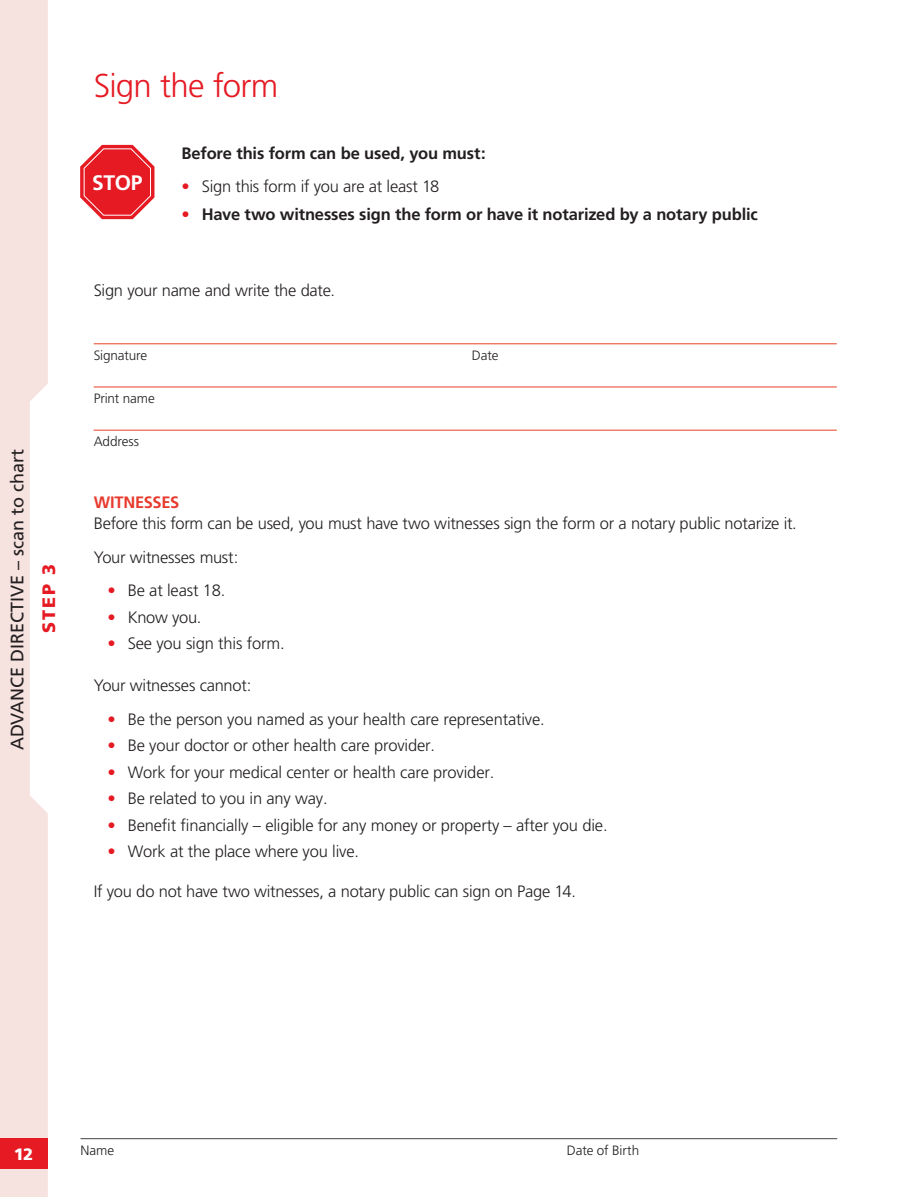
<style>
.page{position:relative;width:917px;height:1197px;background:#fff}
.page>*{position:absolute;margin:0;border:0;box-sizing:border-box;transform-origin:0 0}
.Step3_-_SectionHed{font:300 33px "Frutiger";letter-spacing:-.025em;color:#e51a23}
.t1{font:700 21px "Frutiger";color:#fff}
.TOC_title{font:18px "Frutiger";letter-spacing:-.005em;color:#231f20}
.t2{font:900 18px "Frutiger";color:#e51a23}
.Body1{font:300 16.5px "Frutiger";letter-spacing:-.01em;color:#231f20}
.Body1-2{font:700 16.5px "Frutiger";letter-spacing:-.01em;color:#231f20}
.Subhed{font:700 16.5px "Frutiger";letter-spacing:-.015em;color:#e73b2e}
.t3{font:900 16.5px "Frutiger";color:#fff}
.Body_-_form_lines_ab{font:300 13.5px "Frutiger";letter-spacing:-.01em;color:#231f20}
.Name-DOB_Box{font:300 13.5px "Frutiger";letter-spacing:-.01em;color:#231f20}
.s1{color:#e51a23}
.s2{font-weight:300;color:#e51a23}
.s3{font-family:"Frutiger LT Std"}
</style>
<div class="page">
<div style="left:0;top:0;width:48px;height:1197px;background:#f6e2df"></div>
<div style="left:30px;top:384px;width:18px;height:429px;background:#fff"></div>
<div style="left:0;top:1138px;width:48px;height:31px;background:#e51a23"></div>
<hr style="left:94px;top:343px;width:742px;height:1px;background:#e9563d">
<hr style="left:94px;top:386px;width:742px;height:2px;background:#e9563d">
<hr style="left:94px;top:430px;width:742px;height:1px;background:#e9563d">
<svg style="left:80px;top:145px;width:74px;height:74px"></svg>
<hr style="left:80px;top:1138px;width:756px;height:1px;background:#57585a">
<p class="TOC_title" style="left:7px;top:750px;width:303px;rotate:-90deg">ADVANCE DIRECTIVE – scan to chart</p>
<p class="t2" style="left:38px;top:633px;width:70px;rotate:-90deg">STEP 3</p>
<p class="Step3_-_SectionHed" style="left:94px;top:67px;width:186px">Sign the form</p>
<p class="t1" style="left:92px;top:170px;width:52px">STOP</p>
<p class="Body1-2" style="left:181px;top:144px;width:306px">Before this form can be used, you must:</p>
<p class="Body1" style="left:181px;top:177px;width:259px"><span class="s1">•</span> Sign this form if you are at least 18</p>
<p class="Body1-2" style="left:181px;top:205px;width:577px"><span class="s2">•</span> Have two witnesses sign the form or have it notarized by a notary public</p>
<p class="Body1" style="left:94px;top:281px;width:243px">Sign your name and write the date.</p>
<p class="Body_-_form_lines_ab" style="left:94px;top:348px;width:55px">Signature</p>
<p class="Body_-_form_lines_ab" style="left:472px;top:348px;width:28px">Date</p>
<p class="Body_-_form_lines_ab" style="left:94px;top:391px;width:63px">Print name</p>
<p class="Body_-_form_lines_ab" style="left:94px;top:434px;width:47px">Address</p>
<p class="Subhed" style="left:94px;top:492px;width:87px">WITNESSES</p>
<p class="Body1" style="left:94px;top:514px;width:704px">Before this form can be used, you must have two witnesses sign the form or a notary public notarize it.</p>
<p class="Body1" style="left:94px;top:548px;width:146px">Your witnesses must:</p>
<p class="Body1" style="left:107px;top:581px;width:119px"><span class="s1">•</span> Be at least 18<span class="s3">.</span></p>
<p class="Body1" style="left:107px;top:608px;width:95px"><span class="s1">•</span> Know you<span class="s3">.</span></p>
<p class="Body1" style="left:107px;top:634px;width:179px"><span class="s1">•</span> See you sign this form<span class="s3">.</span></p>
<p class="Body1" style="left:94px;top:676px;width:159px">Your witnesses cannot:</p>
<p class="Body1" style="left:107px;top:710px;width:438px"><span class="s1">•</span> Be the person you named as your health care representative<span class="s3">.</span></p>
<p class="Body1" style="left:107px;top:736px;width:329px"><span class="s1">•</span> Be your doctor or other health care provider<span class="s3">.</span></p>
<p class="Body1" style="left:107px;top:763px;width:388px"><span class="s1">•</span> Work for your medical center or health care provider<span class="s3">.</span></p>
<p class="Body1" style="left:107px;top:789px;width:222px"><span class="s1">•</span> Be related to you in any way<span class="s3">.</span></p>
<p class="Body1" style="left:107px;top:816px;width:501px"><span class="s1">•</span> Benefit financially – eligible for any money or property – after you die<span class="s3">.</span></p>
<p class="Body1" style="left:107px;top:842px;width:253px"><span class="s1">•</span> Work at the place where you live<span class="s3">.</span></p>
<p class="Body1" style="left:94px;top:882px;width:484px">If you do not have two witnesses, a notary public can sign on Page 14.</p>
<p class="t3" style="left:14px;top:1144px;width:21px">12</p>
<p class="Name-DOB_Box" style="left:80px;top:1143px;width:35px">Name</p>
<p class="Name-DOB_Box" style="left:566px;top:1143px;width:74px">Date of Birth</p>
</div>
